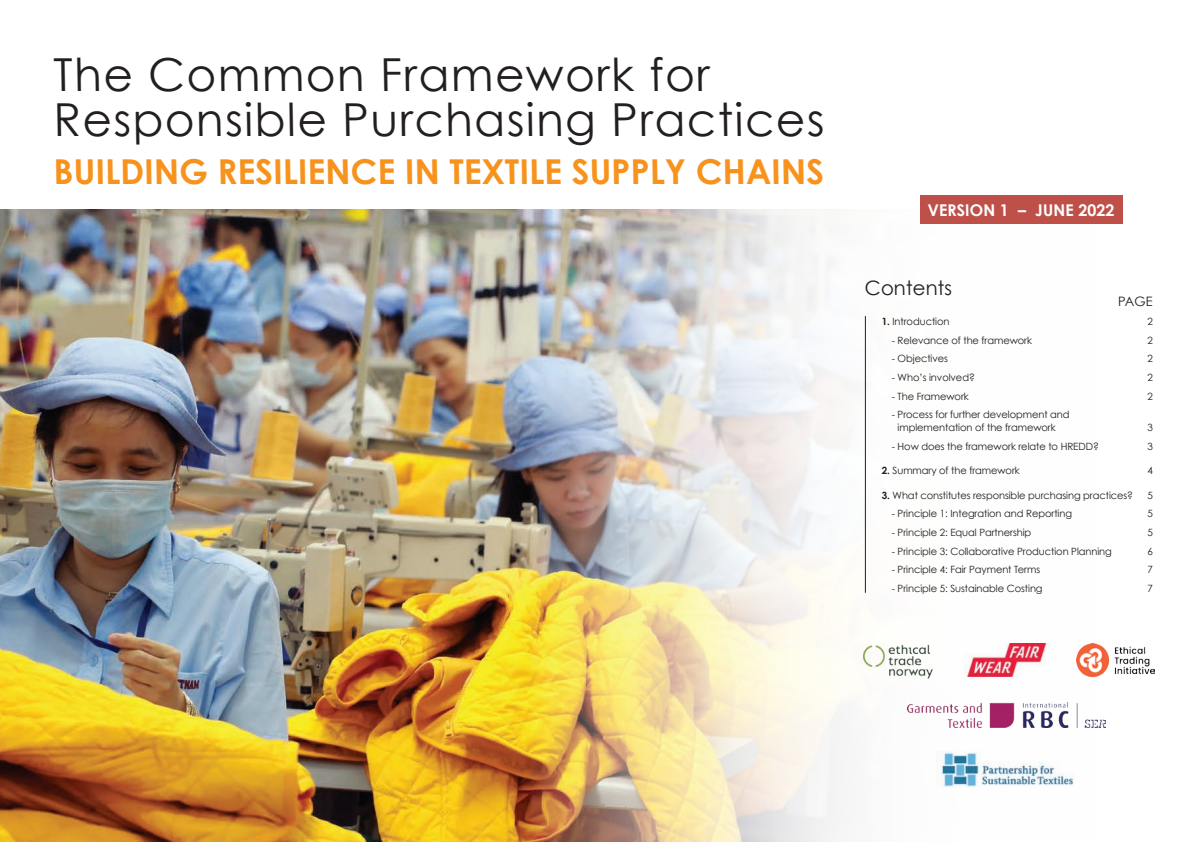
<style>
.page{position:relative;width:1191px;height:842px;background:#fff}
.page>*{position:absolute;margin:0;border:0;box-sizing:border-box;transform-origin:0 0}
.t1{font:45.5px/45.5px "Century Gothic";letter-spacing:.03em;color:#231f20}
.t2{font:700 34.3px "Century Gothic";color:#f7931d}
.t3{font:19.8px "Century Gothic";color:#231f20}
.t4{font:700 16.2px "Century Gothic";color:#fff}
.t5{font:13px "Century Gothic";color:#231f20}
.t6{font:10px/13px "Century Gothic";letter-spacing:-.015em;color:#231f20}
.s1{font-weight:700}
</style>
<div class="page">
<img style="left:0;top:210px;width:530px;height:632px">
<img style="left:530px;top:209px;width:576px;height:633px">
<div style="left:920px;top:196px;width:203px;height:28px;background:#bf5049"></div>
<hr style="left:865px;top:316px;width:1px;height:277px;background:#231f20">
<img style="left:964px;top:643px;width:85px;height:33px">
<img style="left:859px;top:637px;width:78px;height:44px">
<img style="left:936px;top:751px;width:140px;height:37px">
<img style="left:908px;top:702px;width:197px;height:26px">
<img style="left:1076px;top:643px;width:79px;height:33px">
<h1 class="t1" style="left:54px;top:51px;width:773px">The Common Framework for<br>Responsible Purchasing Practices</h1>
<h2 class="t2" style="left:54px;top:150px;width:180px">BUILDING RESI</h2>
<h2 class="t2" style="left:283px;top:150px;width:506px">LIENCE IN TEXTILE SU PPLY CHAINS</h2>
<h3 class="t4" style="left:927px;top:199px;width:189px">VERSION 1 – JUNE 2022</h3>
<h3 class="t3" style="left:865px;top:275px;width:89px">Contents</h3>
<h3 class="t5" style="left:1118px;top:294px;width:36px">PAGE</h3>
<p class="t6" style="left:881px;top:315px;width:69px"><span class="s1">1.</span> Introduction</p>
<p class="t6" style="left:1147px;top:315px;width:7px">2</p>
<p class="t6" style="left:891px;top:333px;width:142px">- Relevance of the framework</p>
<p class="t6" style="left:1147px;top:333px;width:7px">2</p>
<p class="t6" style="left:891px;top:352px;width:58px">- Objectives</p>
<p class="t6" style="left:1147px;top:352px;width:7px">2</p>
<p class="t6" style="left:891px;top:371px;width:85px">- Who’s involved?</p>
<p class="t6" style="left:1147px;top:371px;width:7px">2</p>
<p class="t6" style="left:892px;top:389px;width:79px">- The Framework</p>
<p class="t6" style="left:1147px;top:389px;width:7px">2</p>
<p class="t6" style="left:897px;top:408px;width:174px;text-indent:-6px">- Process for further development and implementation of the framework</p>
<p class="t6" style="left:1147px;top:421px;width:7px">3</p>
<p class="t6" style="left:891px;top:440px;width:209px">- How does the framework relate to HREDD?</p>
<p class="t6" style="left:1147px;top:440px;width:7px">3</p>
<p class="t6" style="left:881px;top:464px;width:140px"><span class="s1">2.</span> Summary of the framework</p>
<p class="t6" style="left:1147px;top:464px;width:7px">4</p>
<p class="t6" style="left:881px;top:488px;width:253px"><span class="s1">3.</span> What constitutes responsible purchasing practices?</p>
<p class="t6" style="left:1147px;top:488px;width:7px">5</p>
<p class="t6" style="left:892px;top:507px;width:182px">- Principle 1: Integration and Reporting</p>
<p class="t6" style="left:1147px;top:507px;width:7px">5</p>
<p class="t6" style="left:892px;top:526px;width:141px">- Principle 2: Equal Partnership</p>
<p class="t6" style="left:1147px;top:526px;width:7px">5</p>
<p class="t6" style="left:892px;top:544px;width:222px">- Principle 3: Collaborative Production Planning</p>
<p class="t6" style="left:1147px;top:544px;width:7px">6</p>
<p class="t6" style="left:892px;top:563px;width:150px">- Principle 4: Fair Payment Terms</p>
<p class="t6" style="left:1147px;top:563px;width:7px">7</p>
<p class="t6" style="left:892px;top:582px;width:152px">- Principle 5: Sustainable Costing</p>
<p class="t6" style="left:1147px;top:582px;width:7px">7</p>
</div>
